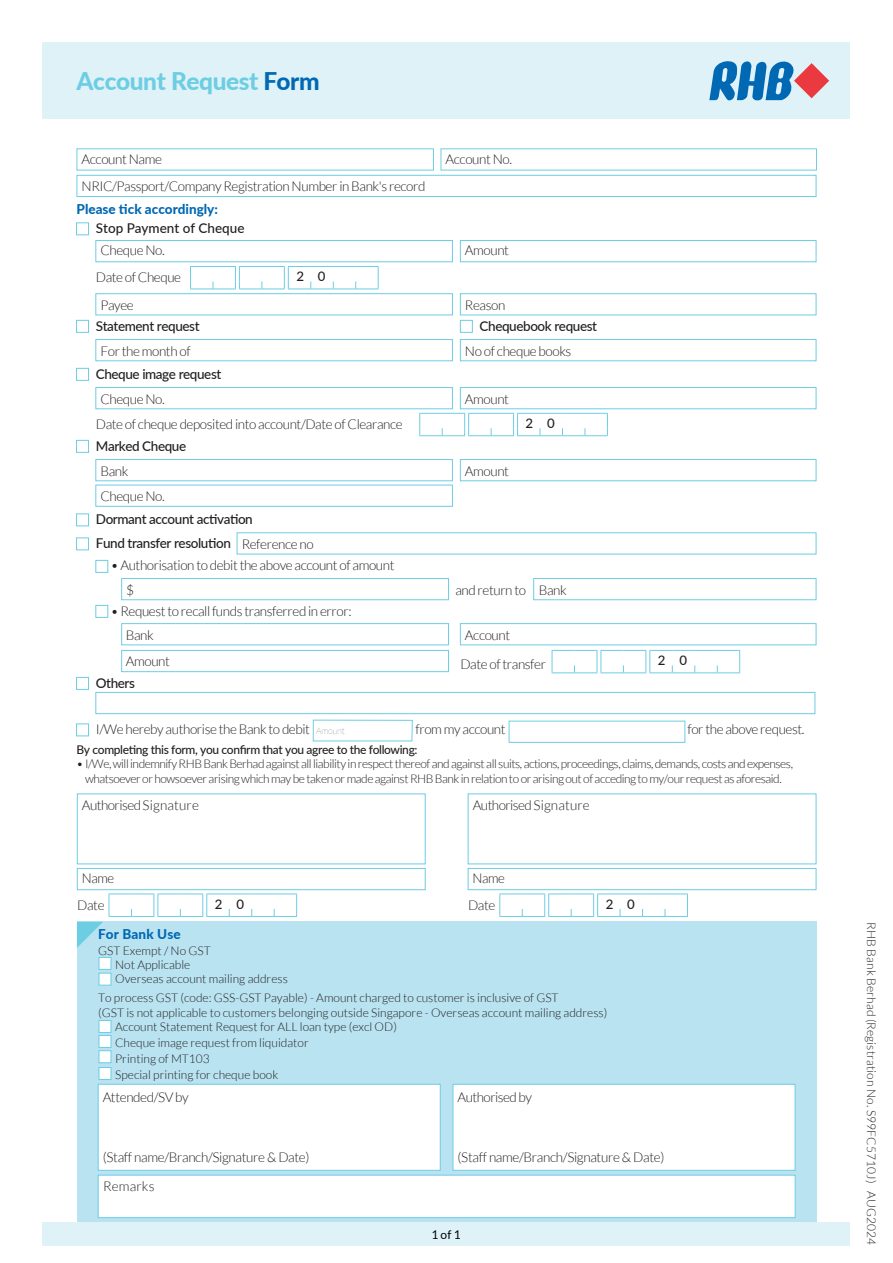
<style>
.page{position:relative;width:893px;height:1263px;background:#fff}
.page>*{position:absolute;margin:0;border:0;box-sizing:border-box;transform-origin:0 0}
.t1{font:800 24.3px "Lato";letter-spacing:-.015em;color:#6dcde3}
.t2{font:300 13.5px/26.8px "Lato";letter-spacing:-.03em;color:#231f20}
.t3{font:500 13.5px "Lato";letter-spacing:-.03em;color:#231f20}
.t4{font:800 13.5px "Lato";color:#0168b3}
.t5{font:500 13.5px "Lato";color:#231f20}
.t6{font:300 13.5px "Lato";letter-spacing:.01em;color:#231f20}
.t7{font:500 13.2px "Lato";color:#231f20}
.t8{font:300 12px/14.4px "Lato";color:#231f20}
.t9{font:300 12px/14.4px "Lato";letter-spacing:-.04em;color:#231f20;text-align:center}
.t10{font:500 12px "Lato";letter-spacing:-.03em;color:#231f20}
.t11{font:12px "Lato";color:#040504}
.s1{color:#0168b3}
.s2{font-weight:100;font-size:9px}
</style>
<div class="page">
<div style="left:77px;top:922px;width:739px;height:315px;background:#b9e3f1"></div>
<svg style="left:77px;top:922px;width:26px;height:26px"></svg>
<div style="left:98px;top:1175px;width:697px;height:43px;background:#fff;border:1px solid #6dcde3"></div>
<div style="left:453px;top:1084px;width:342px;height:87px;background:#fff;border:1px solid #6dcde3"></div>
<div style="left:98px;top:1084px;width:343px;height:87px;background:#fff;border:1px solid #6dcde3"></div>
<div style="left:99px;top:957px;width:12px;height:13px;background:#fff;border:1px solid #6dcde3"></div>
<div style="left:99px;top:973px;width:12px;height:12px;background:#fff;border:1px solid #6dcde3"></div>
<div style="left:99px;top:1050px;width:12px;height:13px;background:#fff;border:1px solid #6dcde3"></div>
<div style="left:99px;top:1067px;width:12px;height:13px;background:#fff;border:1px solid #6dcde3"></div>
<div style="left:99px;top:1020px;width:12px;height:13px;background:#fff;border:1px solid #6dcde3"></div>
<div style="left:99px;top:1035px;width:12px;height:13px;background:#fff;border:1px solid #6dcde3"></div>
<div style="left:43px;top:43px;width:807px;height:76px;background:#def2f8"></div>
<div style="left:43px;top:1222px;width:807px;height:24px;background:#def2f8"></div>
<svg style="left:709px;top:61px;width:120px;height:40px"></svg>
<div style="left:77px;top:148px;width:357px;height:22px;border:1px solid #6dcde3"></div>
<div style="left:77px;top:175px;width:739px;height:22px;border:1px solid #6dcde3"></div>
<div style="left:95px;top:240px;width:358px;height:22px;border:1px solid #6dcde3"></div>
<div style="left:460px;top:240px;width:356px;height:22px;border:1px solid #6dcde3"></div>
<div style="left:95px;top:293px;width:358px;height:22px;border:1px solid #6dcde3"></div>
<div style="left:460px;top:293px;width:356px;height:22px;border:1px solid #6dcde3"></div>
<div style="left:441px;top:148px;width:376px;height:22px;border:1px solid #6dcde3"></div>
<div style="left:76px;top:222px;width:13px;height:13px;border:1px solid #6dcde3"></div>
<svg style="left:190px;top:266px;width:189px;height:24px"></svg>
<div style="left:95px;top:387px;width:358px;height:22px;border:1px solid #6dcde3"></div>
<div style="left:237px;top:532px;width:579px;height:22px;border:1px solid #6dcde3"></div>
<div style="left:460px;top:387px;width:356px;height:22px;border:1px solid #6dcde3"></div>
<div style="left:121px;top:623px;width:328px;height:22px;border:1px solid #6dcde3"></div>
<div style="left:121px;top:650px;width:328px;height:22px;border:1px solid #6dcde3"></div>
<div style="left:95px;top:692px;width:720px;height:22px;border:1px solid #6dcde3"></div>
<div style="left:460px;top:623px;width:356px;height:22px;border:1px solid #6dcde3"></div>
<div style="left:76px;top:368px;width:13px;height:13px;border:1px solid #6dcde3"></div>
<div style="left:76px;top:513px;width:13px;height:13px;border:1px solid #6dcde3"></div>
<div style="left:76px;top:677px;width:13px;height:13px;border:1px solid #6dcde3"></div>
<div style="left:76px;top:537px;width:13px;height:13px;border:1px solid #6dcde3"></div>
<div style="left:95px;top:560px;width:13px;height:13px;border:1px solid #6dcde3"></div>
<div style="left:76px;top:723px;width:13px;height:13px;border:1px solid #6dcde3"></div>
<div style="left:95px;top:605px;width:13px;height:13px;border:1px solid #6dcde3"></div>
<div style="left:95px;top:339px;width:358px;height:22px;border:1px solid #6dcde3"></div>
<div style="left:76px;top:320px;width:13px;height:13px;border:1px solid #6dcde3"></div>
<div style="left:460px;top:339px;width:356px;height:22px;border:1px solid #6dcde3"></div>
<div style="left:460px;top:320px;width:13px;height:13px;border:1px solid #6dcde3"></div>
<div style="left:121px;top:578px;width:328px;height:22px;border:1px solid #6dcde3"></div>
<div style="left:533px;top:578px;width:283px;height:22px;border:1px solid #6dcde3"></div>
<svg style="left:419px;top:413px;width:189px;height:23px"></svg>
<div style="left:95px;top:459px;width:358px;height:22px;border:1px solid #6dcde3"></div>
<div style="left:95px;top:485px;width:358px;height:22px;border:1px solid #6dcde3"></div>
<div style="left:460px;top:459px;width:356px;height:22px;border:1px solid #6dcde3"></div>
<div style="left:76px;top:440px;width:13px;height:13px;border:1px solid #6dcde3"></div>
<svg style="left:552px;top:650px;width:188px;height:23px"></svg>
<div style="left:77px;top:793px;width:349px;height:71px;border:1px solid #6dcde3"></div>
<svg style="left:109px;top:893px;width:188px;height:24px"></svg>
<div style="left:468px;top:793px;width:348px;height:71px;border:1px solid #6dcde3"></div>
<svg style="left:499px;top:893px;width:189px;height:24px"></svg>
<div style="left:77px;top:868px;width:349px;height:22px;border:1px solid #6dcde3"></div>
<div style="left:468px;top:868px;width:348px;height:22px;border:1px solid #6dcde3"></div>
<svg style="left:312px;top:719px;width:101px;height:23px"></svg>
<div style="left:509px;top:721px;width:176px;height:22px;border:1px solid #6dcde3"></div>
<h1 class="t1" style="left:77px;top:63px;width:245px">Account Request <span class="s1">Form</span></h1>
<p class="t2" style="left:82px;top:146px;width:82px">Account Name</p>
<p class="t2" style="left:446px;top:146px;width:68px">Account No.</p>
<p class="t4" style="left:77px;top:199px;width:143px">Please tick accordingly:</p>
<p class="t5" style="left:96px;top:218px;width:150px">Stop Payment of Cheque</p>
<p class="t2" style="left:96px;top:264px;width:87px">Date of Cheque</p>
<p class="t7" style="left:296px;top:267px;width:31px">2 0</p>
<p class="t2" style="left:82px;top:173px;width:346px">NRIC/Passport/Company Registration Number in Bank's record</p>
<p class="t2" style="left:100px;top:237px;width:66px">Cheque No.</p>
<p class="t2" style="left:465px;top:237px;width:46px">Amount</p>
<p class="t2" style="left:100px;top:292px;width:35px">Payee</p>
<p class="t2" style="left:465px;top:292px;width:42px">Reason</p>
<p class="t3" style="left:96px;top:316px;width:105px">Statement request</p>
<p class="t2" style="left:100px;top:337px;width:92px">For the month of</p>
<p class="t3" style="left:96px;top:364px;width:127px">Cheque image request</p>
<p class="t2" style="left:100px;top:385px;width:66px">Cheque No.</p>
<p class="t2" style="left:96px;top:411px;width:308px">Date of cheque deposited into account/Date of Clearance</p>
<p class="t3" style="left:96px;top:436px;width:92px">Marked Cheque</p>
<p class="t3" style="left:480px;top:316px;width:119px">Chequebook request</p>
<p class="t2" style="left:465px;top:337px;width:108px">No of cheque books</p>
<p class="t2" style="left:465px;top:385px;width:46px">Amount</p>
<p class="t7" style="left:526px;top:414px;width:31px">2 0</p>
<p class="t2" style="left:100px;top:458px;width:66px;line-height:25.5px">Bank<br>Cheque No.</p>
<p class="t2" style="left:465px;top:457px;width:46px">Amount</p>
<p class="t3" style="left:96px;top:509px;width:158px">Dormant account activation</p>
<p class="t3" style="left:96px;top:533px;width:137px">Fund transfer resolution</p>
<p class="t2" style="left:242px;top:531px;width:74px">Reference no</p>
<p class="t2" style="left:126px;top:554px;width:270px;line-height:24.2px;text-indent:-15px">• Authorisation to debit the above account of amount $</p>
<p class="t2" style="left:111px;top:598px;width:242px">• Request to recall funds transferred in error:</p>
<p class="t2" style="left:455px;top:576px;width:113px">and return to Bank</p>
<p class="t2" style="left:126px;top:621px;width:46px">Bank<br>Amount</p>
<p class="t2" style="left:465px;top:621px;width:47px">Account</p>
<p class="t2" style="left:460px;top:651px;width:87px">Date of transfer</p>
<p class="t3" style="left:96px;top:673px;width:41px">Others</p>
<p class="t7" style="left:658px;top:651px;width:31px">2 0</p>
<p class="t2" style="left:96px;top:716px;width:250px">I/We hereby authorise the Bank to debit <span class="s2">Amount</span></p>
<p class="t2" style="left:415px;top:716px;width:92px">from my account</p>
<p class="t2" style="left:687px;top:716px;width:119px">for the above request.</p>
<p class="t10" style="left:77px;top:741px;width:343px">By completing this form, you confirm that you agree to the following:</p>
<p class="t9" style="left:77px;top:757px;width:718px">• I/We, will indemnify RHB Bank Berhad against all liability in respect thereof and against all suits, actions, proceedings, claims, demands, costs and expenses, whatsoever or howsoever arising which may be taken or made against RHB Bank in relation to or arising out of acceding to my/our request as aforesaid.</p>
<p class="t2" style="left:82px;top:792px;width:119px">Authorised Signature</p>
<p class="t2" style="left:473px;top:792px;width:119px">Authorised Signature</p>
<p class="t2" style="left:82px;top:865px;width:34px">Name</p>
<p class="t2" style="left:473px;top:865px;width:34px">Name</p>
<p class="t2" style="left:77px;top:891px;width:29px">Date</p>
<p class="t7" style="left:215px;top:895px;width:31px">2 0</p>
<p class="t4" style="left:98px;top:924px;width:84px">For Bank Use</p>
<p class="t2" style="left:468px;top:891px;width:29px">Date</p>
<p class="t7" style="left:606px;top:895px;width:31px">2 0</p>
<p class="t8" style="left:115px;top:943px;width:174px;text-indent:-17px">GST Exempt / No GST<br>Not Applicable<br>Overseas account mailing address</p>
<p class="t8" style="left:98px;top:991px;width:462px">To process GST (code: GSS-GST Payable) - Amount charged to customer is inclusive of GST</p>
<p class="t8" style="left:98px;top:1005px;width:511px">(GST is not applicable to customers belonging outside Singapore - Overseas account mailing address)</p>
<p class="t8" style="left:115px;top:1019px;width:283px">Account Statement Request for ALL loan type (excl OD)</p>
<p class="t8" style="left:115px;top:1035px;width:195px;line-height:15.9px">Cheque image request from liquidator<br>Printing of MT103<br>Special printing for cheque book</p>
<p class="t2" style="left:103px;top:1084px;width:87px">Attended/SV by</p>
<p class="t2" style="left:458px;top:1084px;width:76px">Authorised by</p>
<p class="t2" style="left:103px;top:1144px;width:208px">(Staff name/Branch/Signature &amp; Date)</p>
<p class="t2" style="left:458px;top:1144px;width:208px">(Staff name/Branch/Signature &amp; Date)</p>
<p class="t6" style="left:103px;top:1179px;width:53px">Remarks</p>
<p class="t11" style="left:431px;top:1227px;width:31px">1 of 1</p>
<p class="t8" style="left:878px;top:922px;width:324px;rotate:90deg">RHB Bank Berhad (Registration No. S99FC5710J) AUG2024</p>
</div>
